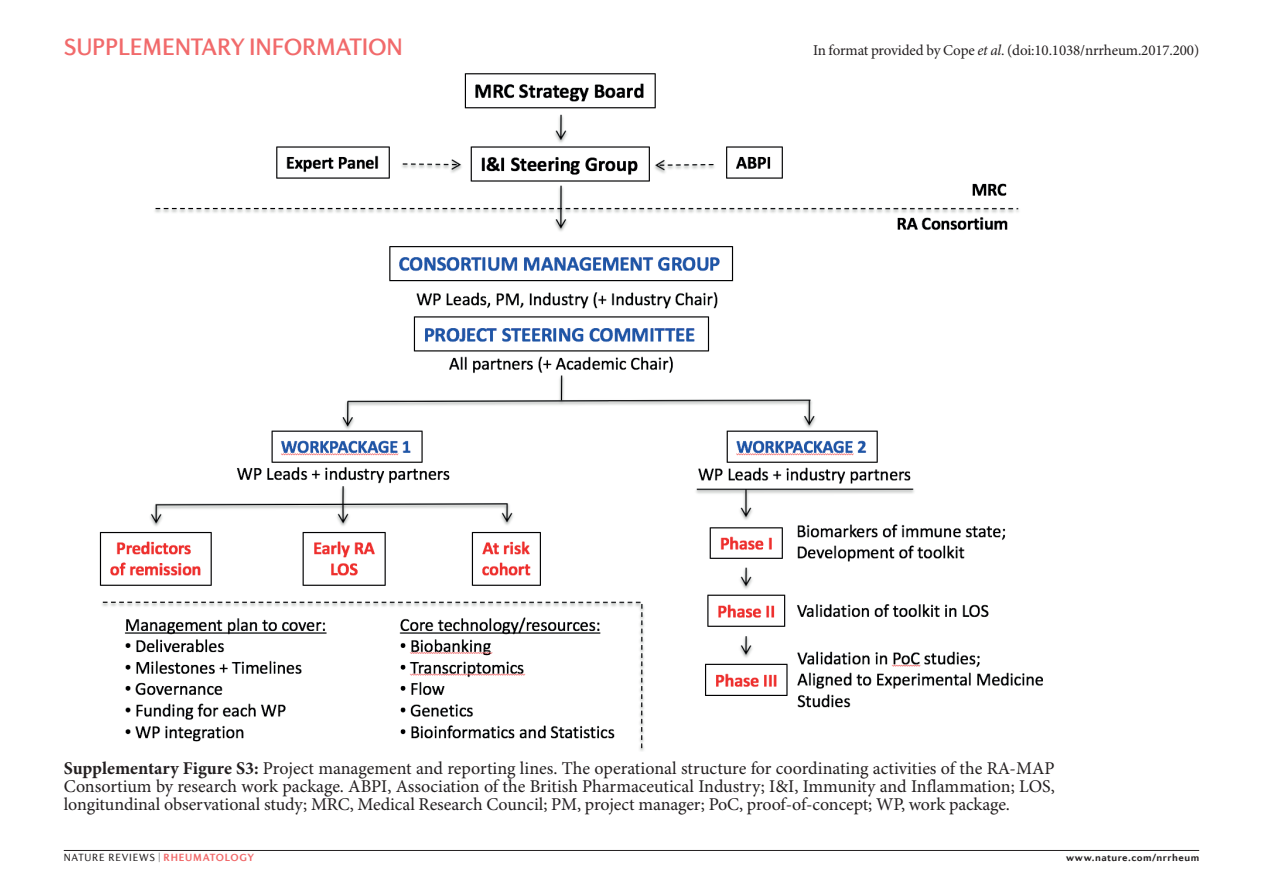
<style>
.page{position:relative;width:1263px;height:893px;background:#fff}
.page>*{position:absolute;margin:0;border:0;box-sizing:border-box;transform-origin:0 0}
.t1{font:500 24px "Diverda Sans Com";letter-spacing:-.01em;color:#f16a6b}
.t2{font:18px/18px "Minion Pro";letter-spacing:-.01em;color:#231f20;text-align:justify}
.t3{font:15px "Minion Pro";letter-spacing:-.01em;color:#231f20}
.t4{font:10.5px "Diverda Sans Com";letter-spacing:.075em;color:#231f20}
.t5{font:700 10.5px "Diverda Sans Com";letter-spacing:.045em;color:#231f20}
.s1{font-style:italic}
.s2{font-weight:700}
.s3{font-weight:700;color:#f16a6b}
</style>
<div class="page">
<hr style="left:64px;top:850px;width:1135px;height:1px;background:#231f20">
<img style="left:99px;top:73px;width:944px;height:678px">
<h1 class="t1" style="left:64px;top:33px;width:341px">SUPPLEMENTARY INFORMATION</h1>
<p class="t3" style="left:813px;top:41px;width:388px">In format provided by Cope <span class="s1">et al</span>. (doi:10.1038/nrrheum.2017.200)</p>
<p class="t2" style="left:64px;top:760px;width:992px"><span class="s2">Supplementary Figure S3:</span> Project management and reporting lines. The operational structure for coordinating activities of the RA-MAP Consortium by research work package. ABPI, Association of the British Pharmaceutical Industry; I&amp;I, Immunity and Inflammation; LOS, longitundinal observational study; MRC, Medical Research Council; PM, project manager; PoC, proof-of-concept; WP, work package.</p>
<p class="t4" style="left:64px;top:852px;width:192px">NATURE REVIEWS | <span class="s3">RHEUMATOLOGY</span></p>
<p class="t5" style="left:1066px;top:851px;width:135px">www.nature.com/nrrheum</p>
</div>
